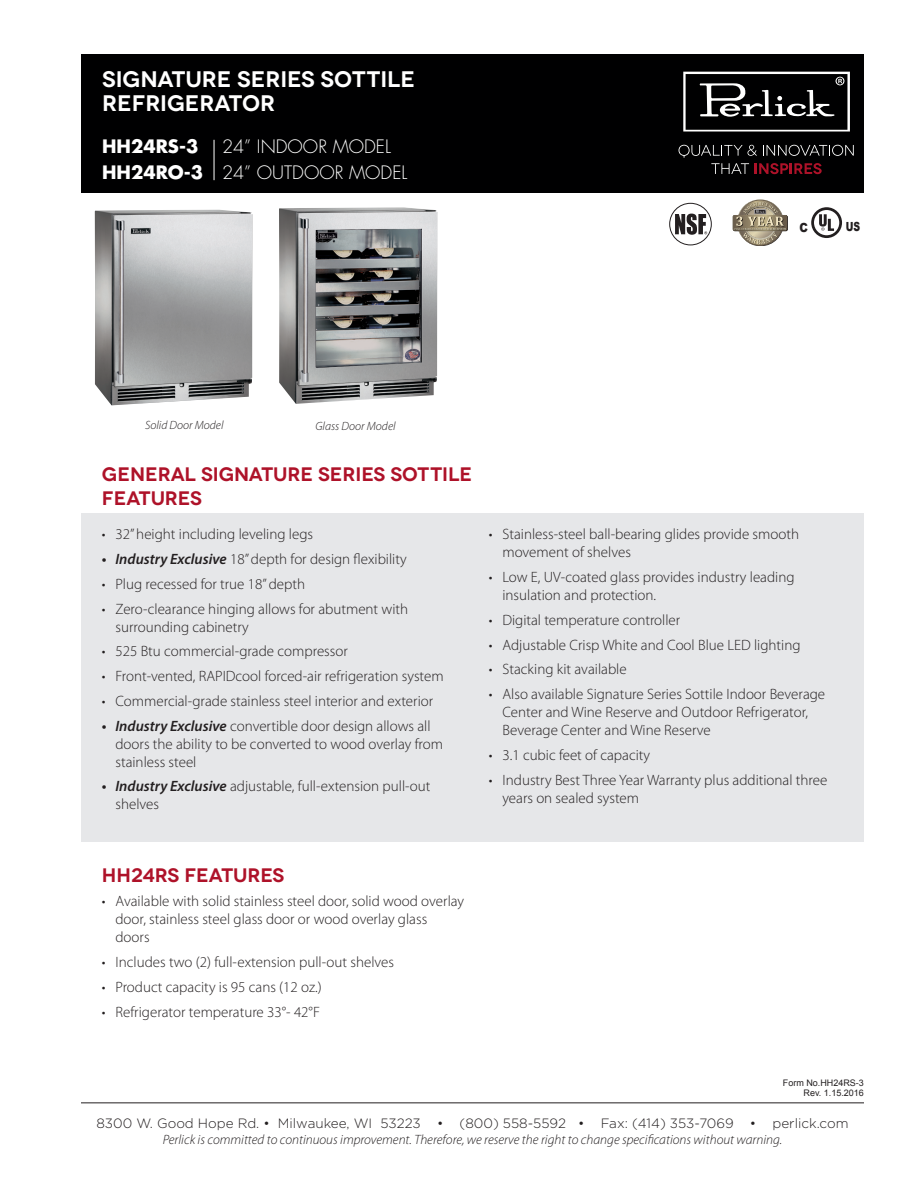
<style>
.page{position:relative;width:918px;height:1188px;background:#fff}
.page>*{position:absolute;margin:0;border:0;box-sizing:border-box;transform-origin:0 0}
.t1{font:600 22.5px/24px "Novecentowide";color:#fff}
.t2{font:600 19.5px "Novecentowide";color:#ae1229}
.t3{font:300 18px/26.8px "Futura Std";color:#fff}
.t4{font:700 18px "Futura Std";color:#fff}
.t5{font:300 15px/18px "Myriad Pro";color:#231f20}
.t6{font:italic 300 13.5px "Myriad Pro";color:#231f20}
.t7{font:300 13.5px "Gotham";color:#231f20}
.t8{font:900 12.6px "Arial";color:#231f20;scale:.74 1}
.t9{font:900 12.6px "Arial";color:#231f20;scale:.87 1}
.Captions{font:italic 300 12px "Myriad Pro";color:#231f20}
.t10{font:9px/10.8px "Arial";color:#231f20;text-align:right}
.s1{font-weight:700}
.s2{font-weight:600;font-style:italic}
</style>
<div class="page">
<hr style="left:81px;top:1102px;width:783px;height:1px;background:#231f20">
<div style="left:81px;top:54px;width:783px;height:138px;background:#000001"></div>
<svg style="left:683px;top:71px;width:167px;height:61px"></svg>
<svg style="left:679px;top:145px;width:175px;height:29px"></svg>
<hr style="left:214px;top:140px;width:1px;height:40px;background:#fff">
<div style="left:81px;top:513px;width:783px;height:329px;background:#e6e7e9"></div>
<svg style="left:811px;top:207px;width:31px;height:31px"></svg>
<svg style="left:733px;top:215px;width:55px;height:16px"></svg>
<svg style="left:733px;top:200px;width:54px;height:46px"></svg>
<div style="left:669px;top:203px;width:43px;height:42px;border:1px solid #231f20;border-radius:50%"></div>
<svg style="left:675px;top:214px;width:32px;height:21px"></svg>
<img style="left:95px;top:210px;width:158px;height:195px">
<img style="left:279px;top:207px;width:158px;height:197px">
<h1 class="t1" style="left:102px;top:68px;width:315px">SIGNATURE SERIES SOTTILE<br>REFRIGERATOR</h1>
<p class="t4" style="left:102px;top:134px;width:98px">HH24RS-3</p>
<p class="t3" style="left:102px;top:133px;width:307px;text-indent:120px">24” INDOOR MODEL<br><span class="s1">HH24RO-3</span> 24” OUTDOOR MODEL</p>
<p class="t9" style="left:799px;top:218px;width:11px">C</p>
<p class="t8" style="left:846px;top:218px;width:21px">US</p>
<p class="Captions" style="left:145px;top:418px;width:80px">Solid Door Model</p>
<p class="Captions" style="left:316px;top:418px;width:81px">Glass Door Model</p>
<p class="t2" style="left:102px;top:462px;width:372px">GENERAL SIGNATURE SERIES SOTTILE</p>
<p class="t2" style="left:102px;top:486px;width:101px">FEATURES</p>
<p class="t5" style="left:102px;top:525px;width:213px">• 32” height including leveling legs</p>
<p class="t5" style="left:102px;top:550px;width:306px"><span class="s2">• Industry Exclusive</span> 18” depth for design flexibility</p>
<p class="t5" style="left:102px;top:575px;width:205px">• Plug recessed for true 18” depth</p>
<p class="t5" style="left:115px;top:599px;width:294px;text-indent:-14px">• Zero-clearance hinging allows for abutment with surrounding cabinetry</p>
<p class="t5" style="left:102px;top:642px;width:247px">• 525 Btu commercial-grade compressor</p>
<p class="t5" style="left:102px;top:667px;width:343px">• Front-vented, RAPIDcool forced-air refrigeration system</p>
<p class="t5" style="left:102px;top:692px;width:333px">• Commercial-grade stainless steel interior and exterior</p>
<p class="t5" style="left:115px;top:716px;width:329px;text-indent:-14px"><span class="s2">• Industry Exclusive</span> convertible door design allows all doors the ability to be converted to wood overlay from stainless steel</p>
<p class="t5" style="left:115px;top:777px;width:317px;text-indent:-14px"><span class="s2">• Industry Exclusive</span> adjustable, full-extension pull-out shelves</p>
<p class="t5" style="left:502px;top:525px;width:298px;text-indent:-14px">• Stainless-steel ball-bearing glides provide smooth movement of shelves</p>
<p class="t5" style="left:502px;top:568px;width:294px;text-indent:-14px">• Low E, UV-coated glass provides industry leading insulation and protection.</p>
<p class="t5" style="left:489px;top:611px;width:193px">• Digital temperature controller</p>
<p class="t5" style="left:489px;top:635px;width:313px">• Adjustable Crisp White and Cool Blue LED lighting</p>
<p class="t5" style="left:489px;top:660px;width:139px">• Stacking kit available</p>
<p class="t5" style="left:502px;top:685px;width:324px;text-indent:-14px">• Also available Signature Series Sottile Indoor Beverage<br>Center and Wine Reserve and Outdoor Refrigerator,<br>Beverage Center and Wine Reserve</p>
<p class="t5" style="left:489px;top:746px;width:163px">• 3.1 cubic feet of capacity</p>
<p class="t5" style="left:502px;top:770px;width:326px;text-indent:-14px">• Industry Best Three Year Warranty plus additional three years on sealed system</p>
<p class="t2" style="left:102px;top:863px;width:184px">HH24RS FEATURES</p>
<p class="t5" style="left:115px;top:892px;width:350px;text-indent:-14px">• Available with solid stainless steel door, solid wood overlay door, stainless steel glass door or wood overlay glass doors</p>
<p class="t5" style="left:102px;top:953px;width:294px">• Includes two (2) full-extension pull-out shelves</p>
<p class="t5" style="left:102px;top:978px;width:221px">• Product capacity is 95 cans (12 oz.)</p>
<p class="t5" style="left:102px;top:1003px;width:220px">• Refrigerator temperature 33°- 42°F</p>
<p class="t10" style="left:783px;top:1077px;width:83px">Form No.HH24RS-3<br>Rev. 1.15.2016</p>
<p class="t7" style="left:96px;top:1115px;width:754px">8300 W. Good Hope Rd. • Milwaukee, WI 53223 • (800) 558-5592 • Fax: (414) 353-7069 • perlick.com</p>
<p class="t6" style="left:163px;top:1132px;width:621px">Perlick is committed to continuous improvement. Therefore, we reserve the right to change specifications without warning.</p>
</div>
